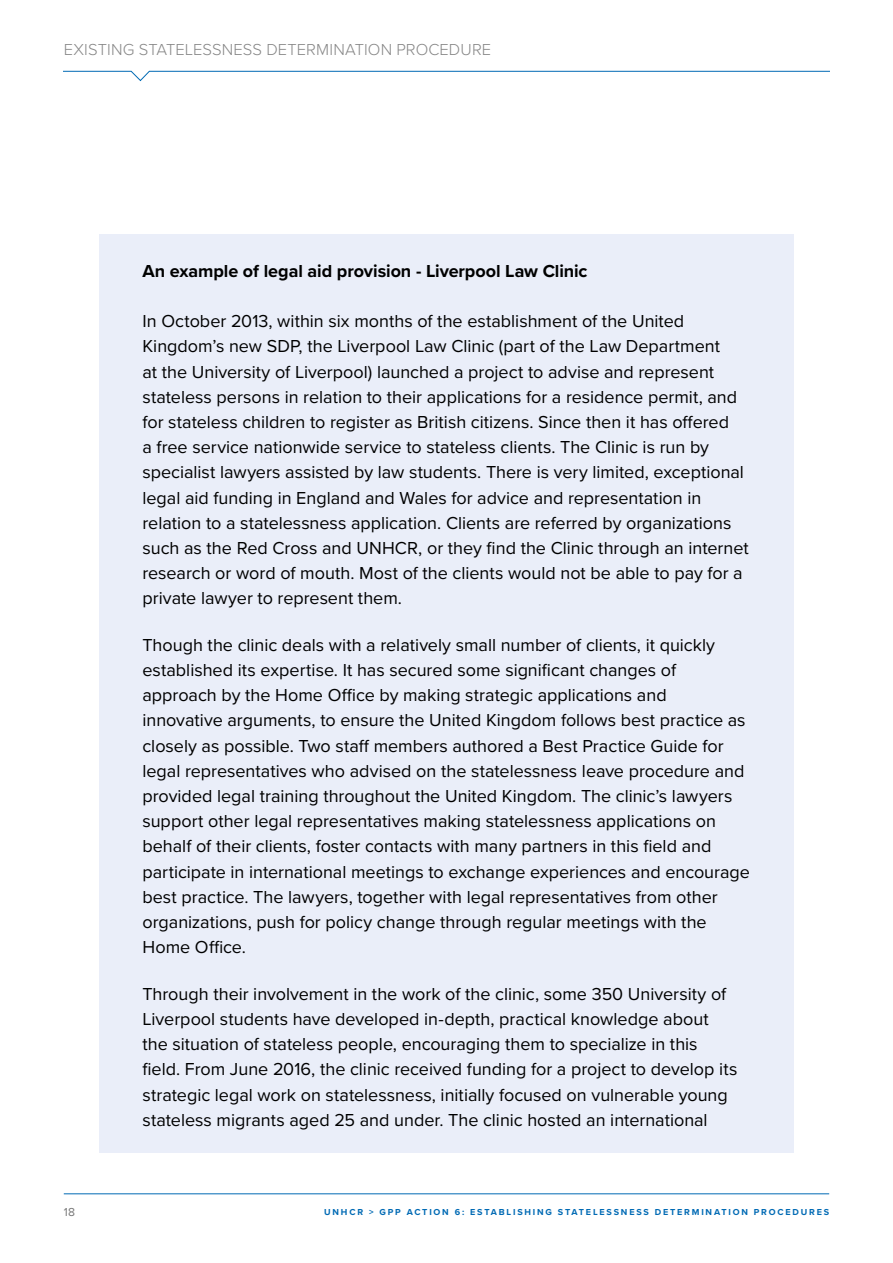
<style>
.page{position:relative;width:893px;height:1263px;background:#fff}
.page>*{position:absolute;margin:0;border:0;box-sizing:border-box;transform-origin:0 0}
.t1{font:18px/25.2px "Proxima Nova";color:#000}
.t2{font:700 18px "Proxima Nova";letter-spacing:-.005em;color:#000}
.t3{font:300 16.5px "Proxima Nova";letter-spacing:.01em;color:#878787}
.t4{font:12px "Proxima Nova";color:#777}
.t5{font:700 9px "Proxima Nova";letter-spacing:.2em;color:#006ab4}
</style>
<div class="page">
<div style="left:99px;top:234px;width:694px;height:918px;background:#eaeef9"></div>
<svg style="left:64px;top:71px;width:765px;height:10px"></svg>
<hr style="left:64px;top:1193px;width:765px;height:1px;background:#006ab4">
<p class="t3" style="left:64px;top:37px;width:174px">EXISTING STATELESSNESS</p>
<p class="t3" style="left:266px;top:37px;width:224px">DETERMINATION PROCED URE</p>
<p class="t4" style="left:64px;top:1203px;width:13px">18</p>
<p class="t2" style="left:142px;top:257px;width:447px">An example of legal aid provision - Liverpool Law Clinic</p>
<p class="t1" style="left:142px;top:308px;width:608px">In October 2013, within six months of the establishment of the United Kingdom’s new SDP, the Liverpool Law Clinic (part of the Law Department<br>at the University of Liverpool) launched a project to advise and represent stateless persons in relation to their applications for a residence permit, and for stateless children to register as British citizens. Since then it has offered<br>a free service nationwide service to stateless clients. The Clinic is run by specialist lawyers assisted by law students. There is very limited, exceptional legal aid funding in England and Wales for advice and representation in relation to a statelessness application. Clients are referred by organizations such as the Red Cross and UNHCR, or they find the Clinic through an internet research or word of mouth. Most of the clients would not be able to pay for a private lawyer to represent them.</p>
<p class="t1" style="left:142px;top:631px;width:609px">Though the clinic deals with a relatively small number of clients, it quickly established its expertise. It has secured some significant changes of approach by the Home Office by making strategic applications and innovative arguments, to ensure the United Kingdom follows best practice as closely as possible. Two staff members authored a Best Practice Guide for legal representatives who advised on the statelessness leave procedure and provided legal training throughout the United Kingdom. The clinic’s lawyers support other legal representatives making statelessness applications on behalf of their clients, foster contacts with many partners in this field and participate in international meetings to exchange experiences and encourage best practice. The lawyers, together with legal representatives from other organizations, push for policy change through regular meetings with the Home Office.</p>
<p class="t1" style="left:142px;top:980px;width:596px">Through their involvement in the work of the clinic, some 350 University of Liverpool students have developed in-depth, practical knowledge about the situation of stateless people, encouraging them to specialize in this field. From June 2016, the clinic received funding for a project to develop its strategic legal work on statelessness, initially focused on vulnerable young stateless migrants aged 25 and under. The clinic hosted an international</p>
<p class="t5" style="left:324px;top:1206px;width:506px">UNHCR &gt; GPP ACTION 6: ESTABLISHING STATELESSNESS DETERMINATION PROCEDURES</p>
</div>
